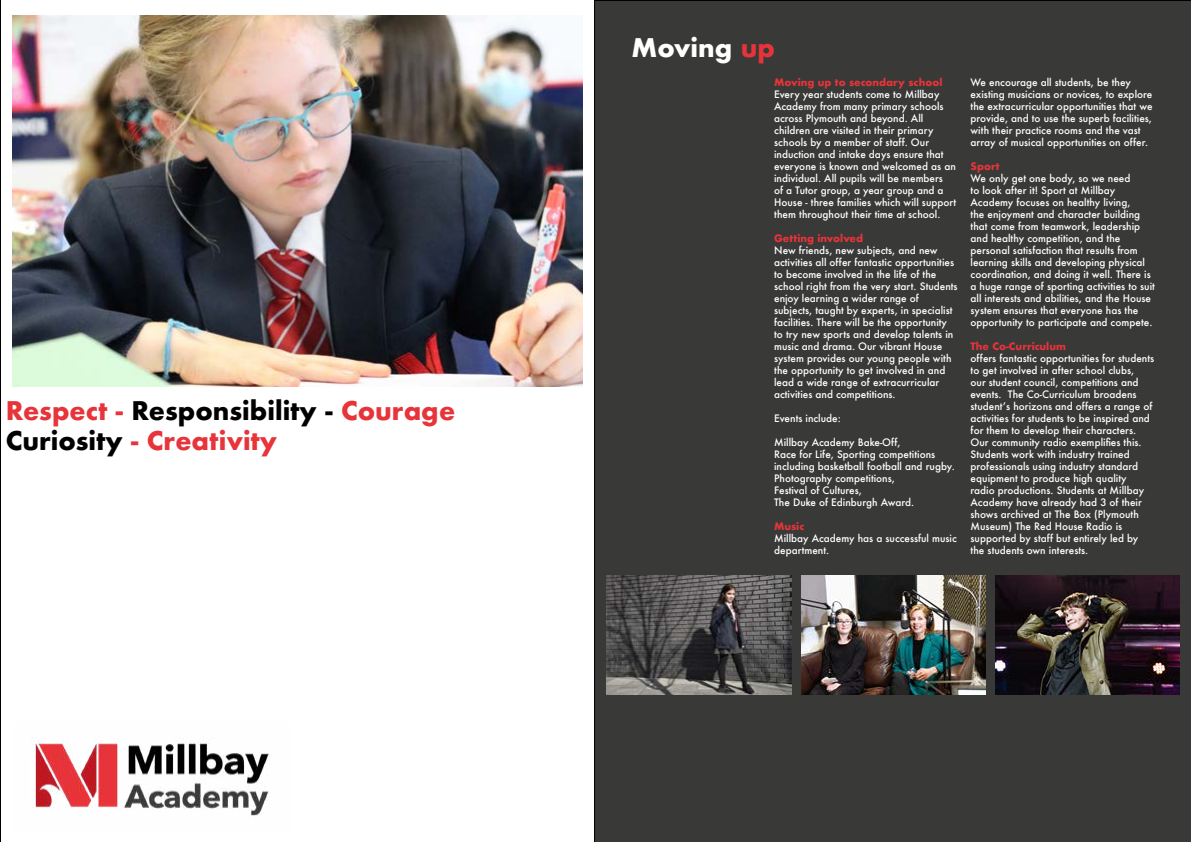
<style>
.page{position:relative;width:1191px;height:842px;background:#fff}
.page>*{position:absolute;margin:0;border:0;box-sizing:border-box;transform-origin:0 0}
.t1{font:700 25px/30px "Futura";color:#e7343a}
.t2{font:700 25px "Futura";color:#fff}
.t3{font:500 10px/12px "Futura";color:#fff}
.t4{font:700 10px "Futura";color:#e7343a}
.s1{color:#000}
.s2{color:#e7343a}
</style>
<div class="page">
<div style="left:594px;top:0;width:597px;height:842px;background:#393938"></div>
<img style="left:13px;top:16px;width:570px;height:371px">
<img style="left:607px;top:575px;width:184px;height:119px">
<img style="left:801px;top:575px;width:184px;height:119px">
<img style="left:995px;top:575px;width:184px;height:119px">
<img style="left:33px;top:737px;width:236px;height:81px">
<h1 class="t1" style="left:6px;top:396px;width:451px">Respect - <span class="s1">Responsibility -</span> Courage<br><span class="s1">Curiosity</span> - Creativity</h1>
<h1 class="t2" style="left:631px;top:29px;width:145px">Moving <span class="s2">up</span></h1>
<p class="t4" style="left:774px;top:75px;width:170px">Moving up to secondary school</p>
<p class="t3" style="left:774px;top:88px;width:184px">Every year students come to Millbay Academy from many primary schools across Plymouth and beyond. All children are visited in their primary schools by a member of staff. Our induction and intake days ensure that everyone is known and welcomed as an individual. All pupils will be members<br>of a Tutor group, a year group and a House - three families which will support them throughout their time at school.</p>
<p class="t4" style="left:774px;top:231px;width:90px">Getting involved</p>
<p class="t3" style="left:774px;top:244px;width:185px">New friends, new subjects, and new activities all offer fantastic opportunities to become involved in the life of the school right from the very start. Students enjoy learning a wider range of subjects, taught by experts, in specialist facilities. There will be the opportunity to try new sports and develop talents in music and drama. Our vibrant House system provides our young people with the opportunity to get involved in and lead a wide range of extracurricular activities and competitions.</p>
<p class="t3" style="left:774px;top:412px;width:68px">Events include:</p>
<p class="t3" style="left:774px;top:436px;width:182px">Millbay Academy Bake-Off,<br>Race for Life, Sporting competitions including basketball football and rugby.<br>Photography competitions,<br>Festival of Cultures,<br>The Duke of Edinburgh Award.</p>
<p class="t4" style="left:774px;top:519px;width:32px">Music</p>
<p class="t3" style="left:774px;top:532px;width:184px">Millbay Academy has a successful music department.</p>
<p class="t3" style="left:970px;top:76px;width:183px">We encourage all students, be they existing musicians or novices, to explore the extracurricular opportunities that we provide, and to use the superb facilities, with their practice rooms and the vast array of musical opportunities on offer.</p>
<p class="t4" style="left:970px;top:159px;width:31px">Sport</p>
<p class="t3" style="left:970px;top:172px;width:186px">We only get one body, so we need<br>to look after it! Sport at Millbay Academy focuses on healthy living,<br>the enjoyment and character building that come from teamwork, leadership and healthy competition, and the personal satisfaction that results from learning skills and developing physical coordination, and doing it well. There is a huge range of sporting activities to suit all interests and abilities, and the House system ensures that everyone has the opportunity to participate and compete.</p>
<p class="t4" style="left:970px;top:339px;width:97px">The Co-Curriculum</p>
<p class="t3" style="left:970px;top:352px;width:185px">offers fantastic opportunities for students to get involved in after school clubs,<br>our student council, competitions and events. The Co-Curriculum broadens student’s horizons and offers a range of activities for students to be inspired and for them to develop their characters.<br>Our community radio exemplifies this.<br>Students work with industry trained professionals using industry standard equipment to produce high quality<br>radio productions. Students at Millbay Academy have already had 3 of their shows archived at The Box (Plymouth Museum) The Red House Radio is supported by staff but entirely led by the students own interests.</p>
</div>
